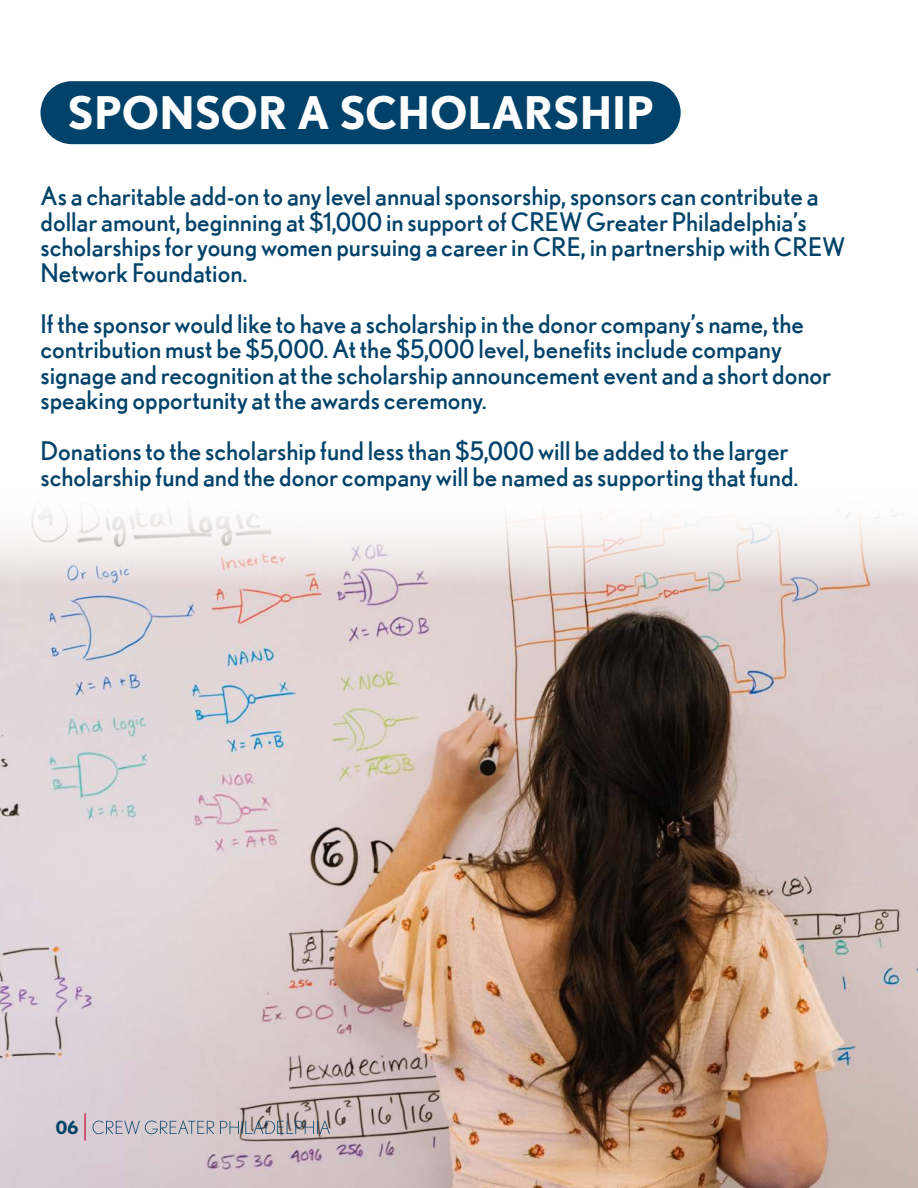
<style>
.page{position:relative;width:918px;height:1188px;background:#fff}
.page>*{position:absolute;margin:0;border:0;box-sizing:border-box;transform-origin:0 0}
.t1{font:700 45px "Nobel";color:#fff}
.t2{font:25.5px/25.5px "Nobel";color:#01426a}
.t3{font:700 18px "Nobel";color:#01426a}
</style>
<div class="page">
<img style="left:0;top:585px;width:918px;height:603px">
<svg style="left:0;top:510px;width:918px;height:75px"></svg>
<div style="left:40px;top:81px;width:641px;height:63px;background:#01426a;border-radius:32px"></div>
<hr style="left:84px;top:1114px;width:2px;height:26px;background:#c82d55">
<svg style="left:93px;top:1121px;width:237px;height:13px;background:#abaab3"></svg>
<p class="t1" style="left:68px;top:86px;width:588px">SPONSOR A SCHOLARSHIP</p>
<p class="t2" style="left:40px;top:183px;width:807px">As a charitable add-on to any level annual sponsorship, sponsors can contribute a dollar amount, beginning at $1,000 in support of CREW Greater Philadelphia’s scholarships for young women pursuing a career in CRE, in partnership with CREW Network Foundation.</p>
<p class="t2" style="left:40px;top:310px;width:792px">If the sponsor would like to have a scholarship in the donor company’s name, the contribution must be $5,000. At the $5,000 level, benefits include company signage and recognition at the scholarship announcement event and a short donor speaking opportunity at the awards ceremony.</p>
<p class="t2" style="left:40px;top:438px;width:760px">Donations to the scholarship fund less than $5,000 will be added to the larger scholarship fund and the donor company will be named as supporting that fund.</p>
<p class="t3" style="left:56px;top:1117px;width:24px">06</p>
</div>
